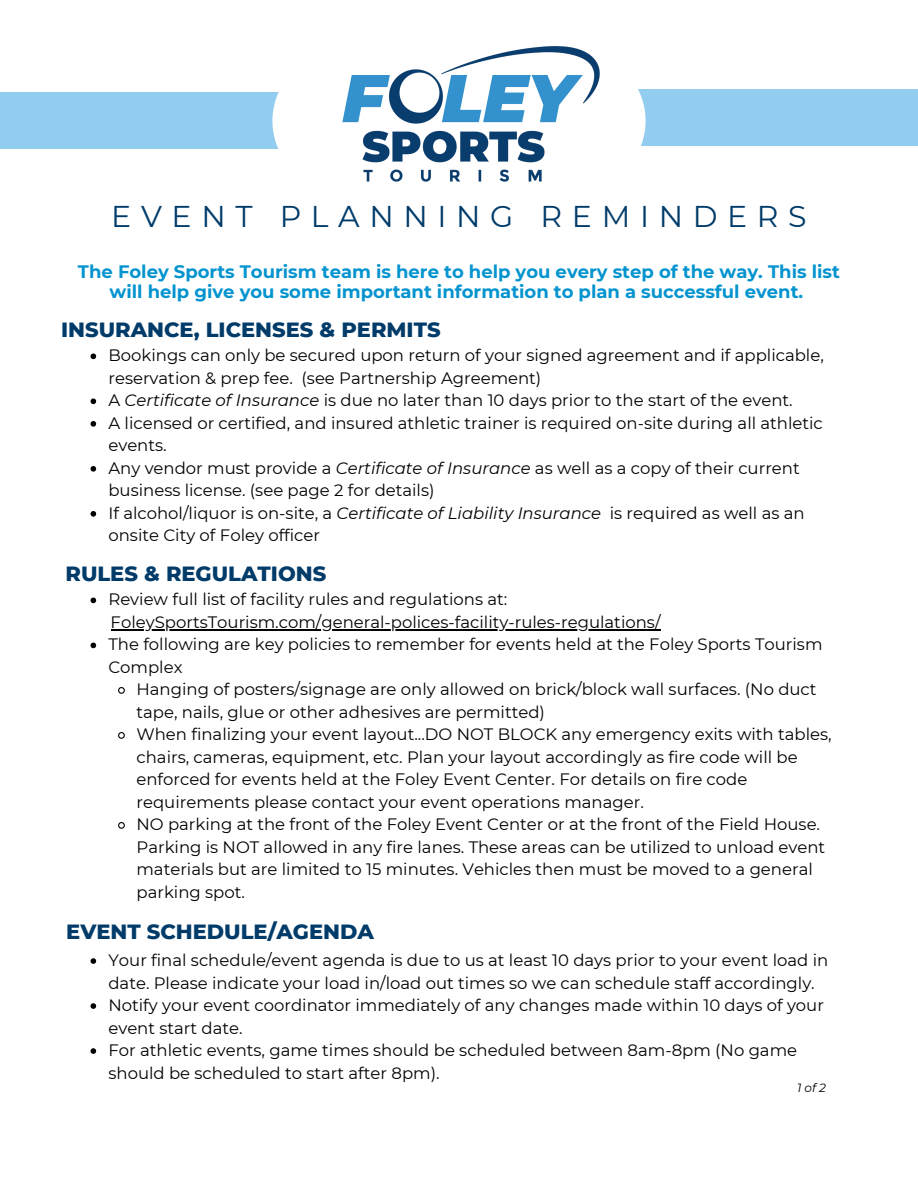
<style>
.page{position:relative;width:918px;height:1188px;background:#fff}
.page>*{position:absolute;margin:0;border:0;box-sizing:border-box;transform-origin:0 0}
.t1{font:30px "Montserrat";letter-spacing:.32em;color:#003b69}
.t2{font:800 21px "Montserrat";color:#003b69}
.t3{font:700 18px/20.2px "Montserrat";color:#0394cf;text-align:center}
.t4{font:16.5px/22.5px "Montserrat";color:#000}
.t5{font:italic 12px "Montserrat";color:#000}
.s1{font-style:italic}
</style>
<div class="page">
<div style="left:626px;top:89px;width:292px;height:57px;background:#92cdef"></div>
<div style="left:0;top:92px;width:283px;height:57px;background:#92cdef"></div>
<div style="left:272px;top:8px;width:374px;height:226px;background:#fff;border-radius:50%"></div>
<img style="left:342px;top:46px;width:258px;height:136px">
<svg style="left:91px;top:598px;width:5px;height:5px"></svg>
<hr style="left:111px;top:629px;width:550px;height:1px;background:#000">
<svg style="left:91px;top:643px;width:5px;height:5px"></svg>
<svg style="left:118px;top:687px;width:7px;height:7px"></svg>
<svg style="left:118px;top:732px;width:7px;height:7px"></svg>
<svg style="left:118px;top:822px;width:7px;height:7px"></svg>
<svg style="left:91px;top:958px;width:5px;height:6px"></svg>
<svg style="left:91px;top:1003px;width:5px;height:6px"></svg>
<svg style="left:91px;top:1048px;width:5px;height:6px"></svg>
<svg style="left:91px;top:354px;width:5px;height:5px"></svg>
<svg style="left:91px;top:399px;width:5px;height:5px"></svg>
<svg style="left:91px;top:421px;width:5px;height:6px"></svg>
<svg style="left:91px;top:466px;width:5px;height:6px"></svg>
<svg style="left:91px;top:511px;width:5px;height:6px"></svg>
<h1 class="t1" style="left:111px;top:198px;width:697px">EVENT PLANNING REMINDERS</h1>
<h3 class="t3" style="left:78px;top:262px;width:763px">The Foley Sports Tourism team is here to help you every step of the way. This list will help give you some important information to plan a successful event.</h3>
<h2 class="t2" style="left:61px;top:317px;width:381px">INSURANCE, LICENSES &amp; PERMITS</h2>
<p class="t4" style="left:108px;top:344px;width:717px">Bookings can only be secured upon return of your signed agreement and if applicable, reservation &amp; prep fee. (see Partnership Agreement)</p>
<p class="t4" style="left:108px;top:389px;width:686px">A <span class="s1">Certificate of Insurance</span> is due no later than 10 days prior to the start of the event.</p>
<p class="t4" style="left:108px;top:412px;width:716px">A licensed or certified, and insured athletic trainer is required on-site during all athletic events.</p>
<p class="t4" style="left:108px;top:457px;width:698px">Any vendor must provide a <span class="s1">Certificate of Insurance</span> as well as a copy of their current business license. (see page 2 for details)<br>If alcohol/liquor is on-site, a <span class="s1">Certificate of Liability Insurance</span> is required as well as an onsite City of Foley officer</p>
<h2 class="t2" style="left:65px;top:561px;width:262px">RULES &amp; REGULATIONS</h2>
<p class="t4" style="left:108px;top:588px;width:400px">Review full list of facility rules and regulations at:</p>
<p class="t4" style="left:108px;top:611px;width:716px">FoleySportsTourism.com/general-polices-facility-rules-regulations/<br>The following are key policies to remember for events held at the Foley Sports Tourism</p>
<p class="t4" style="left:137px;top:656px;width:682px;text-indent:-28px">Complex<br>Hanging of posters/signage are only allowed on brick/block wall surfaces. (No duct</p>
<p class="t4" style="left:137px;top:701px;width:697px">tape, nails, glue or other adhesives are permitted)<br>When finalizing your event layout...DO NOT BLOCK any emergency exits with tables,</p>
<h2 class="t4" style="left:137px;top:746px;width:685px">chairs, cameras, equipment, etc. Plan your layout accordingly as fire code will be enforced for events held at the Foley Event Center. For details on fire code requirements please contact your event operations manager.<br>NO parking at the front of the Foley Event Center or at the front of the Field House.</h2>
<p class="t4" style="left:137px;top:836px;width:690px">Parking is NOT allowed in any fire lanes. These areas can be utilized to unload event materials but are limited to 15 minutes. Vehicles then must be moved to a general parking spot.</p>
<p class="t2" style="left:66px;top:918px;width:309px">EVENT SCHEDULE/AGENDA</p>
<p class="t4" style="left:108px;top:949px;width:721px">Your final schedule/event agenda is due to us at least 10 days prior to your event load in date. Please indicate your load in/load out times so we can schedule staff accordingly.</p>
<p class="t4" style="left:108px;top:994px;width:717px">Notify your event coordinator immediately of any changes made within 10 days of your event start date.</p>
<p class="t4" style="left:108px;top:1039px;width:690px">For athletic events, game times should be scheduled between 8am-8pm (No game should be scheduled to start after 8pm).</p>
<p class="t5" style="left:797px;top:1081px;width:31px">1of2</p>
</div>
